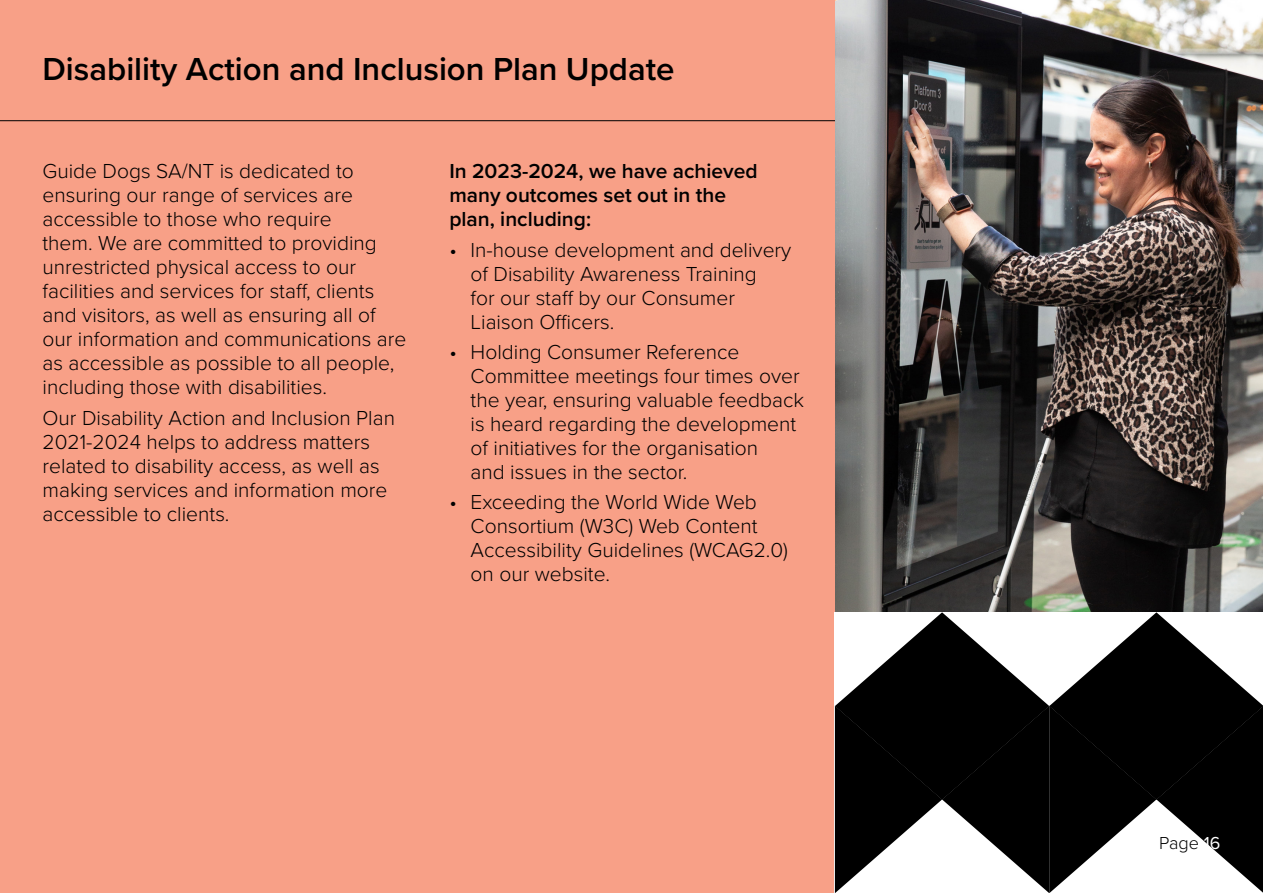
<style>
.page{position:relative;width:1263px;height:893px;background:#f8a087}
.page>*{position:absolute;margin:0;border:0;box-sizing:border-box;transform-origin:0 0}
.t1{font:600 33px "Proxima Nova";color:#000}
.t2{font:300 21px/24px "Proxima Nova";color:#000}
.t3{font:600 21px/24px "Proxima Nova";color:#000}
.t4{font:300 18px "Proxima Nova";color:#000}
.s1{font-weight:400;color:#fff}
</style>
<div class="page">
<svg style="left:835px;top:612px;width:428px;height:281px"></svg>
<hr style="left:0;top:120px;width:1263px;height:1px;background:#000">
<img style="left:836px;top:0;width:427px;height:612px">
<h1 class="t1" style="left:43px;top:44px;width:634px">Disability Action and Inclusion Plan Update</h1>
<p class="t2" style="left:43px;top:158px;width:365px">Guide Dogs SA/NT is dedicated to ensuring our range of services are accessible to those who require<br>them. We are committed to providing unrestricted physical access to our facilities and services for staff, clients and visitors, as well as ensuring all of our information and communications are as accessible as possible to all people, including those with disabilities.</p>
<p class="t2" style="left:43px;top:404px;width:354px">Our Disability Action and Inclusion Plan 2021-2024 helps to address matters related to disability access, as well as making services and information more accessible to clients.</p>
<p class="t3" style="left:449px;top:159px;width:310px">In 2023-2024, we have achieved many outcomes set out in the plan, including:</p>
<p class="t2" style="left:471px;top:236px;width:322px;text-indent:-21px">• In-house development and delivery of Disability Awareness Training<br>for our staff by our Consumer<br>Liaison Officers.</p>
<p class="t2" style="left:471px;top:339px;width:335px;text-indent:-21px">• Holding Consumer Reference Committee meetings four times over the year, ensuring valuable feedback is heard regarding the development of initiatives for the organisation<br>and issues in the sector.</p>
<p class="t2" style="left:471px;top:489px;width:319px;text-indent:-21px">• Exceeding the World Wide Web<br>Consortium (W3C) Web Content<br>Accessibility Guidelines (WCAG2.0) on our website.</p>
<p class="t4" style="left:1159px;top:829px;width:63px">Page <span class="s1">16</span></p>
</div>
